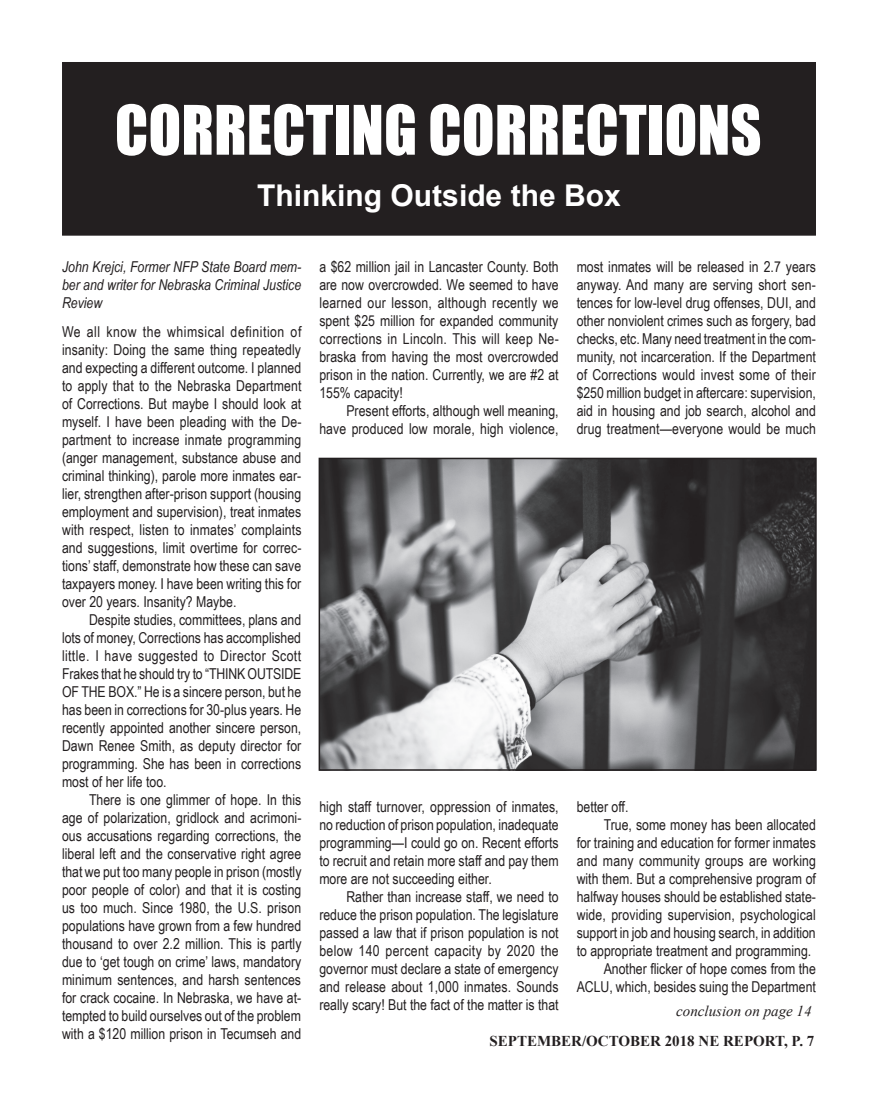
<style>
.page{position:relative;width:878px;height:1107px;background:#fff}
.page>*{position:absolute;margin:0;border:0;box-sizing:border-box;transform-origin:0 0}
.t1{font:63px "Impact";letter-spacing:.005em;color:#fff;scale:.95 1}
.t2{font:700 30px "Arial";color:#fff}
.t3{font:15px/18px "Arial Narrow";color:#231f20;text-align:justify}
.t4{font:italic 15px/18px "Arial Narrow";color:#231f20;text-align:justify}
.t5{font:700 15px "Times New Roman";color:#231f20}
.t6{font:italic 15px "Times New Roman";color:#231f20}
</style>
<div class="page">
<div style="left:63px;top:63px;width:752px;height:172px;background:#231f20"></div>
<div style="left:62px;top:62px;width:754px;height:174px;border:2px solid #231f20"></div>
<img style="left:321px;top:461px;width:492px;height:307px">
<div style="left:318px;top:458px;width:498px;height:313px;border:2px solid #231f20"></div>
<h1 class="t1" style="left:115px;top:81px;width:682px">CORRECTING CORRECTIONS</h1>
<h2 class="t2" style="left:257px;top:175px;width:365px">Thinking Outside the Box</h2>
<p class="t4" style="left:62px;top:258px;width:241px">John Krejci, Former NFP State Board mem&shy;ber and writer for Nebraska Criminal Justice Review</p>
<p class="t3" style="left:62px;top:322px;width:241px">We all know the whimsical definition of insanity: Doing the same thing repeatedly and expecting a different outcome. I planned to apply that to the Nebraska Department of Corrections. But maybe I should look at myself. I have been pleading with the De&shy;partment to increase inmate programming (anger management, substance abuse and criminal thinking), parole more inmates ear&shy;lier, strengthen after-prison support (housing employment and supervision), treat inmates with respect, listen to inmates’ complaints and suggestions, limit overtime for correc&shy;tions’ staff, demonstrate how these can save taxpayers money. I have been writing this for over 20 years. Insanity? Maybe.</p>
<p class="t3" style="left:62px;top:610px;width:241px;text-indent:27px">Despite studies, committees, plans and lots of money, Corrections has accomplished little. I have suggested to Director Scott Frakes that he should try to “THINK OUTSIDE OF THE BOX.” He is a sincere person, but he has been in corrections for 30-plus years. He recently appointed another sincere person, Dawn Renee Smith, as deputy director for programming. She has been in corrections most of her life too.</p>
<p class="t3" style="left:62px;top:790px;width:241px;text-indent:27px">There is one glimmer of hope. In this age of polarization, gridlock and acrimoni&shy;ous accusations regarding corrections, the liberal left and the conservative right agree that we put too many people in prison (mostly poor people of color) and that it is costing us too much. Since 1980, the U.S. prison populations have grown from a few hundred thousand to over 2.2 million. This is partly due to ‘get tough on crime’ laws, mandatory minimum sentences, and harsh sentences for crack cocaine. In Nebraska, we have at&shy;tempted to build ourselves out of the problem with a $120 million prison in Tecumseh and</p>
<p class="t3" style="left:319px;top:257px;width:241px">a $62 million jail in Lancaster County. Both are now overcrowded. We seemed to have learned our lesson, although recently we spent $25 million for expanded community corrections in Lincoln. This will keep Ne&shy;braska from having the most overcrowded prison in the nation. Currently, we are #2 at 155% capacity!</p>
<p class="t3" style="left:319px;top:401px;width:241px;text-align:right">Present efforts, although well meaning, have produced low morale, high violence,</p>
<p class="t3" style="left:576px;top:257px;width:241px">most inmates will be released in 2.7 years anyway. And many are serving short sen&shy;tences for low-level drug offenses, DUI, and other nonviolent crimes such as forgery, bad checks, etc. Many need treatment in the com&shy;munity, not incarceration. If the Department of Corrections would invest some of their $250 million budget in aftercare: supervision, aid in housing and job search, alcohol and drug treatment—everyone would be much</p>
<p class="t3" style="left:319px;top:797px;width:241px">high staff turnover, oppression of inmates, no reduction of prison population, inadequate programming—I could go on. Recent efforts to recruit and retain more staff and pay them more are not succeeding either.</p>
<p class="t3" style="left:319px;top:887px;width:241px;text-indent:27px">Rather than increase staff, we need to reduce the prison population. The legislature passed a law that if prison population is not below 140 percent capacity by 2020 the governor must declare a state of emergency and release about 1,000 inmates. Sounds really scary! But the fact of the matter is that</p>
<p class="t3" style="left:576px;top:797px;width:53px">better off.</p>
<p class="t3" style="left:603px;top:815px;width:214px">True, some money has been allocated</p>
<p class="t3" style="left:576px;top:833px;width:241px">for training and education for former inmates</p>
<p class="t3" style="left:576px;top:851px;width:241px">and many community groups are working</p>
<p class="t3" style="left:576px;top:869px;width:241px">with them. But a comprehensive program of</p>
<p class="t3" style="left:576px;top:887px;width:241px">halfway houses should be established state-</p>
<p class="t3" style="left:576px;top:905px;width:240px">wide, providing supervision, psychological</p>
<p class="t3" style="left:576px;top:923px;width:240px">support in job and housing search, in addition</p>
<p class="t3" style="left:576px;top:941px;width:236px">to appropriate treatment and programming.</p>
<p class="t3" style="left:603px;top:959px;width:214px">Another flicker of hope comes from the</p>
<p class="t3" style="left:576px;top:977px;width:241px">ACLU, which, besides suing the Department</p>
<p class="t6" style="left:676px;top:1001px;width:137px">conclusion on page 14</p>
<p class="t5" style="left:489px;top:1030px;width:326px">SEPTEMBER/OCTOBER 2018 NE REPORT, P. 7</p>
</div>
